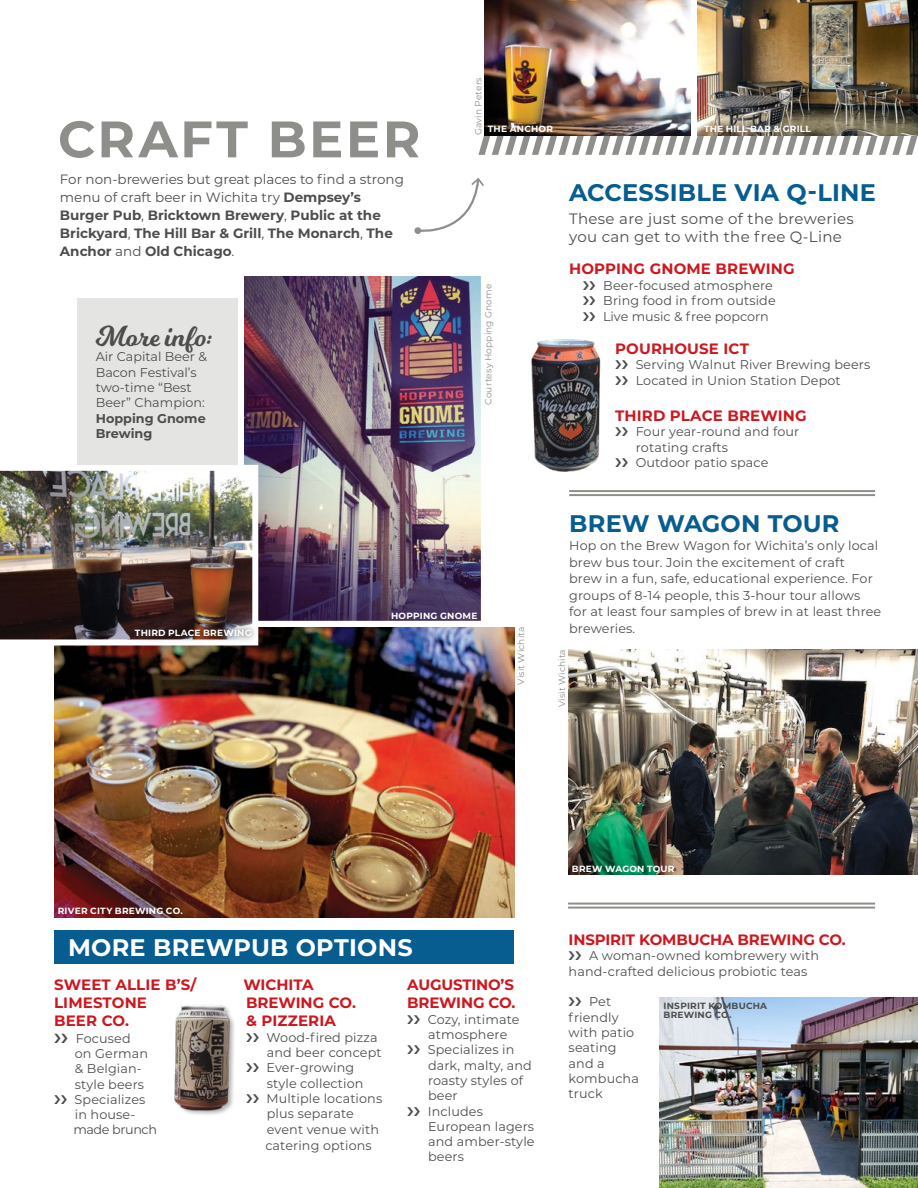
<style>
.page{position:relative;width:918px;height:1188px;background:#fff}
.page>*{position:absolute;margin:0;border:0;box-sizing:border-box;transform-origin:0 0}
.t1{font:700 51.15px "Montserrat";letter-spacing:.05em;color:#8e8f8b}
.t2{font:28.5px "Milkshake";color:#4c4e4d}
.Text_Header{font:700 24px "Montserrat";letter-spacing:.01em;color:#075c90}
.Text_Header-2{font:700 24px "Montserrat";letter-spacing:.01em;color:#fff}
.t3{font:700 15px/18px "Montserrat";color:#ce171e}
.t4{font:15px/18px "Montserrat";letter-spacing:.02em;color:#4c4e4d}
.t5{font:700 13.5px/18px "Montserrat";color:#4c4e4d}
.t6{font:12.75px/15.3px "Montserrat";letter-spacing:.01em;color:#4c4e4d}
.t7{font:12.75px "Montserrat";letter-spacing:-.03em;color:#4c4e4d}
.t8{font:700 9px "Montserrat";letter-spacing:.025em;color:#fff}
.t9{font:9px "Montserrat";letter-spacing:.015em;color:#8e8f8b}
.t10{font:700 9px/9px "Montserrat";letter-spacing:.025em;color:#4c4e4d}
.s1{font-weight:400}
.s2{font-weight:700}
</style>
<div class="page">
<img style="left:54px;top:627px;width:460px;height:291px">
<img style="left:245px;top:277px;width:235px;height:343px">
<div style="left:238px;top:270px;width:249px;height:357px;border:6px solid #fff"></div>
<img style="left:0;top:465px;width:258px;height:180px">
<svg style="left:478px;top:136px;width:440px;height:19px"></svg>
<img style="left:484px;top:0;width:207px;height:136px">
<img style="left:697px;top:0;width:221px;height:136px">
<svg style="left:414px;top:177px;width:70px;height:57px"></svg>
<div style="left:78px;top:298px;width:160px;height:167px;background:#e4e4e2"></div>
<div style="left:174px;top:1004px;width:62px;height:113px;background:#000;opacity:.3"></div>
<img style="left:174px;top:1004px;width:59px;height:112px">
<img style="left:568px;top:649px;width:350px;height:226px">
<div style="left:54px;top:931px;width:460px;height:33px;background:#075c90"></div>
<hr style="left:569px;top:490px;width:306px;height:2px;background:#8e8f8b">
<hr style="left:569px;top:494px;width:306px;height:2px;background:#8e8f8b">
<div style="left:129px;top:623px;width:129px;height:20px;background:#000;opacity:.74"></div>
<img style="left:531px;top:339px;width:70px;height:132px">
<img style="left:660px;top:998px;width:258px;height:190px">
<hr style="left:568px;top:903px;width:307px;height:2px;background:#8e8f8b">
<hr style="left:568px;top:907px;width:307px;height:2px;background:#8e8f8b">
<p class="t1" style="left:58px;top:102px;width:364px">CRAFT BEER</p>
<p class="t5" style="left:60px;top:169px;width:346px"><span class="s1">For non-breweries but great places to find a strong menu of craft beer in Wichita try</span> Dempsey’s Burger Pub<span class="s1">,</span> Bricktown Brewery<span class="s1">,</span> Public at the Brickyard<span class="s1">,</span> The Hill Bar &amp; Grill<span class="s1">,</span> The Monarch<span class="s1">,</span> The Anchor <span class="s1">and</span> Old Chicago<span class="s1">.</span></p>
<p class="t2" style="left:96px;top:316px;width:117px">More info:</p>
<p class="t6" style="left:96px;top:349px;width:113px">Air Capital Beer &amp;<br>Bacon Festival’s two-time “Best<br>Beer” Champion:<br><span class="s2">Hopping Gnome<br>Brewing</span></p>
<p class="t9" style="left:472px;top:135px;width:59px;rotate:-90deg">Gavin Peters</p>
<p class="t8" style="left:488px;top:122px;width:67px">THE ANCHOR</p>
<p class="t8" style="left:704px;top:122px;width:108px">THE HILL BAR &amp; GRILL</p>
<p class="Text_Header" style="left:569px;top:175px;width:308px">ACCESSIBLE VIA Q-LINE</p>
<p class="t9" style="left:482px;top:405px;width:123px;rotate:-90deg">Courtesy Hopping Gnome</p>
<p class="t4" style="left:569px;top:209px;width:286px">These are just some of the breweries you can get to with the free Q-Line</p>
<p class="t3" style="left:569px;top:259px;width:227px">HOPPING GNOME BREWING</p>
<p class="t6" style="left:603px;top:277px;width:171px">Beer-focused atmosphere</p>
<p class="t6" style="left:603px;top:292px;width:174px">Bring food in from outside</p>
<p class="t6" style="left:603px;top:309px;width:167px">Live music &amp; free popcorn</p>
<p class="t3" style="left:615px;top:338px;width:135px">POURHOUSE ICT</p>
<p class="t6" style="left:636px;top:356px;width:236px">Serving Walnut River Brewing beers</p>
<p class="t6" style="left:636px;top:372px;width:207px">Located in Union Station Depot</p>
<p class="t3" style="left:615px;top:406px;width:193px">THIRD PLACE BREWING</p>
<p class="t6" style="left:636px;top:424px;width:165px">Four year-round and four rotating crafts</p>
<p class="t6" style="left:636px;top:454px;width:134px">Outdoor patio space</p>
<p class="Text_Header" style="left:569px;top:506px;width:272px">BREW WAGON TOUR</p>
<p class="t8" style="left:135px;top:627px;width:118px">THIRD PLACE BREWING</p>
<p class="t8" style="left:391px;top:610px;width:88px">HOPPING GNOME</p>
<p class="t9" style="left:515px;top:685px;width:60px;rotate:-90deg">Visit Wichita</p>
<p class="t6" style="left:569px;top:537px;width:314px;line-height:16.5px">Hop on the Brew Wagon for Wichita’s only local brew bus tour. Join the excitement of craft<br>brew in a fun, safe, educational experience. For groups of 8-14 people, this 3-hour tour allows<br>for at least four samples of brew in at least three breweries.</p>
<p class="t9" style="left:556px;top:707px;width:60px;rotate:-90deg">Visit Wichita</p>
<p class="t8" style="left:58px;top:905px;width:127px">RIVER CITY BREWING CO.</p>
<p class="Text_Header-2" style="left:68px;top:930px;width:346px">MORE BREWPUB OPTIONS</p>
<p class="t3" style="left:54px;top:975px;width:144px">SWEET ALLIE B’S/<br>LIMESTONE<br>BEER CO.</p>
<p class="t6" style="left:76px;top:1030px;width:56px">Focused</p>
<p class="t6" style="left:75px;top:1045px;width:75px">on German</p>
<p class="t6" style="left:75px;top:1061px;width:68px">&amp; Belgian-</p>
<p class="t6" style="left:75px;top:1076px;width:71px">style beers</p>
<p class="t6" style="left:75px;top:1091px;width:72px">Specializes</p>
<p class="t6" style="left:75px;top:1107px;width:62px">in house-</p>
<p class="t7" style="left:73px;top:1121px;width:85px">made brunch</p>
<p class="t3" style="left:243px;top:975px;width:114px">WICHITA<br>BREWING CO. &amp; PIZZERIA</p>
<p class="t6" style="left:267px;top:1029px;width:112px">Wood-fired pizza</p>
<p class="t6" style="left:267px;top:1044px;width:116px">and beer concept</p>
<p class="t6" style="left:267px;top:1060px;width:89px">Ever-growing</p>
<p class="t6" style="left:267px;top:1075px;width:98px">style collection</p>
<p class="t6" style="left:267px;top:1090px;width:117px">Multiple locations</p>
<p class="t6" style="left:267px;top:1106px;width:88px">plus separate</p>
<p class="t6" style="left:267px;top:1121px;width:114px">event venue with</p>
<p class="t6" style="left:265px;top:1137px;width:108px">catering options</p>
<p class="t3" style="left:407px;top:975px;width:110px">AUGUSTINO’S<br>BREWING CO.</p>
<p class="t6" style="left:428px;top:1011px;width:93px">Cozy, intimate atmosphere</p>
<p class="t6" style="left:428px;top:1042px;width:106px">Specializes in dark, malty, and roasty styles of beer</p>
<p class="t6" style="left:428px;top:1103px;width:108px">Includes<br>European lagers and amber-style</p>
<p class="t6" style="left:428px;top:1149px;width:37px">beers</p>
<p class="t8" style="left:572px;top:862px;width:104px">BREW WAGON TOUR</p>
<p class="t3" style="left:569px;top:930px;width:279px">INSPIRIT KOMBUCHA BREWING CO.</p>
<p class="t6" style="left:569px;top:948px;width:252px;text-indent:21px">A woman-owned kombrewery with hand-crafted delicious probiotic teas</p>
<p class="t6" style="left:569px;top:994px;width:72px;text-indent:21px">Pet friendly with patio seating and a kombucha truck</p>
<p class="t10" style="left:664px;top:1001px;width:105px">INSPIRIT KOMBUCHA<br>BREWING CO.</p>
</div>
